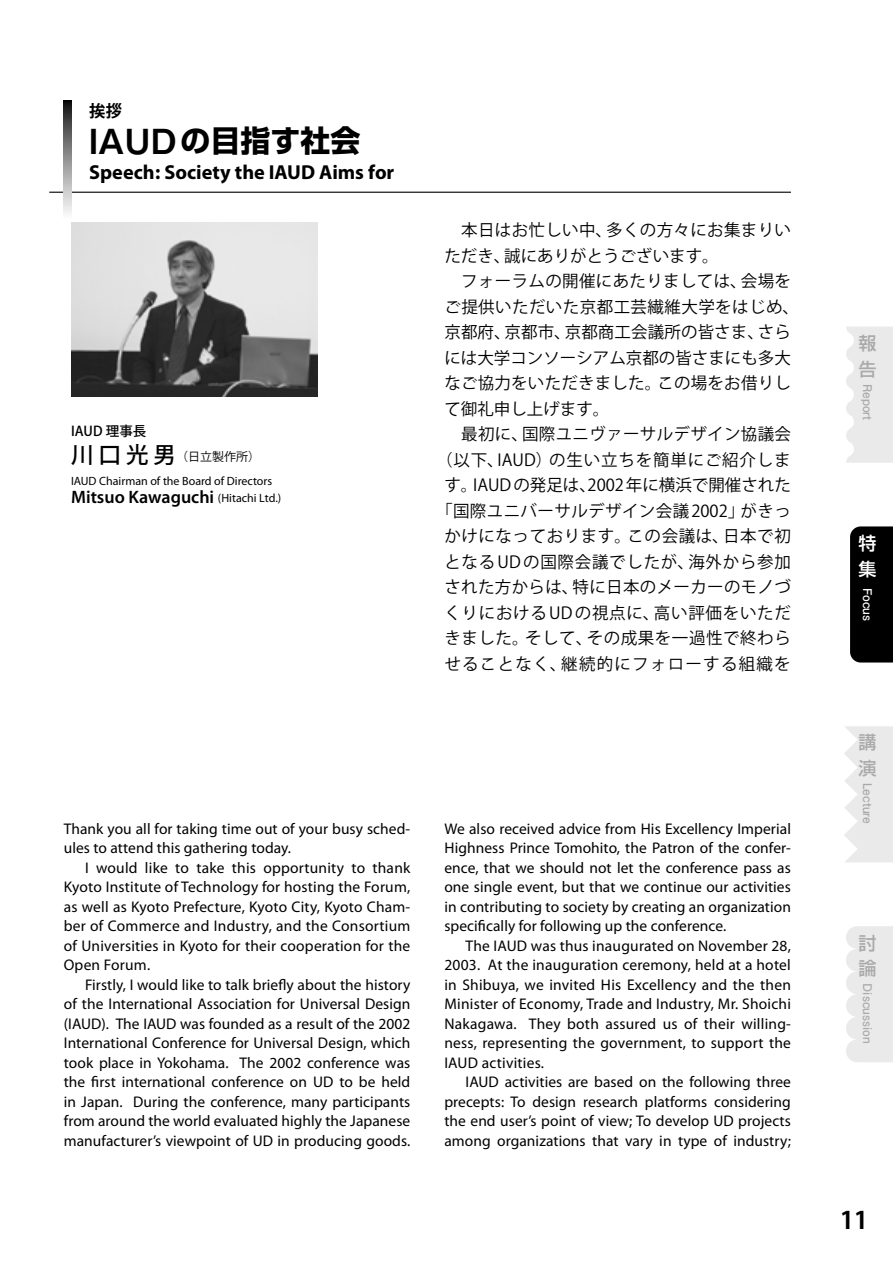
<style>
.page{position:relative;width:893px;height:1263px;background:#fff}
.page>*{position:absolute;margin:0;border:0;box-sizing:border-box;transform-origin:0 0}
.t1{font:700 30px "Shin Go Pro";color:#000}
.t2{font:700 24px "Koz Go Pro";color:#000}
.t3{font:700 20.25px "Myriad Pro";color:#000}
.t4{font:600 18px "Myriad Pro";color:#000}
.t5{font:500 18px/25.8px "Shin Go Pro";color:#aaa}
.t6{font:500 18px/25.8px "Shin Go Pro";color:#fff}
.t7{font:16.5px "Koz Go Pro";letter-spacing:.02em;color:#000}
.t8{font:16.5px "Koz Go Pro";color:#000}
.t9{font:16.5px "Koz Go Pro";letter-spacing:.045em;color:#000}
.t10{font:16.5px "Koz Go Pro";letter-spacing:.05em;color:#000}
.t11{font:16.5px "Koz Go Pro";letter-spacing:.075em;color:#000}
.t12{font:700 16.5px "Koz Go Pro";color:#000}
.t13{font:15.45px "Myriad Pro";letter-spacing:.005em;color:#000}
.t14{font:500 13.5px "Koz Go Pro";color:#000}
.t15{font:12px "Myriad Pro";color:#000}
.t16{font:700 12px "Futo Go B101 Pro";color:#aaa}
.t17{font:12px "Koz Go Pro";color:#000}
.t18{font:700 12px "Futo Go B101 Pro";color:#fff}
.s1{font-family:"Midashi Go Pro MB31";font-weight:400;font-size:34.5px}
.s2{font-weight:500;font-size:22.5px}
.s3{font-weight:400;font-size:12px}
</style>
<div class="page">
<svg style="left:846px;top:327px;width:47px;height:136px"></svg>
<div style="left:850px;top:526px;width:43px;height:136px;background:#000"></div>
<svg style="left:844px;top:726px;width:49px;height:136px"></svg>
<div style="left:846px;top:926px;width:47px;height:136px;background:#eaeaea"></div>
<hr style="left:49px;top:192px;width:742px;height:1px;background:#000">
<svg style="left:64px;top:100px;width:7px;height:113px"></svg>
<img style="left:71px;top:223px;width:247px;height:174px">
<p class="t12" style="left:89px;top:100px;width:35px">挨拶</p>
<h1 class="t1" style="left:89px;top:117px;width:273px"><span class="s1">IAUD</span>の目指す社会</h1>
<p class="t3" style="left:89px;top:161px;width:307px">Speech: Society the IAUD Aims for</p>
<p class="t14" style="left:71px;top:422px;width:77px">IAUD 理事長</p>
<p class="t17" style="left:71px;top:449px;width:191px"><span class="s2">川 口 光 男</span>（日立製作所）</p>
<p class="t15" style="left:71px;top:475px;width:203px">IAUD Chairman of the Board of Directors</p>
<p class="t4" style="left:71px;top:487px;width:212px">Mitsuo Kawaguchi <span class="s3">(Hitachi Ltd.)</span></p>
<p class="t7" style="left:444px;top:220px;width:348px">　本日はお忙しい中、多くの方々にお集まりい</p>
<p class="t8" style="left:444px;top:245px;width:276px">ただき、誠にありがとうございます。</p>
<p class="t7" style="left:444px;top:271px;width:348px">　フォーラムの開催にあたりましては、会場を</p>
<p class="t7" style="left:444px;top:296px;width:356px">ご提供いただいた京都工芸繊維大学をはじめ、</p>
<p class="t7" style="left:444px;top:322px;width:348px">京都府、京都市、京都商工会議所の皆さま、さら</p>
<p class="t8" style="left:444px;top:347px;width:348px">には大学コンソーシアム京都の皆さまにも多大</p>
<p class="t7" style="left:444px;top:373px;width:348px">なご協力をいただきました。この場をお借りし</p>
<p class="t8" style="left:444px;top:398px;width:166px">て御礼申し上げます。</p>
<p class="t7" style="left:444px;top:424px;width:348px">　最初に、国際ユニヴァーサルデザイン協議会</p>
<p class="t10" style="left:436px;top:449px;width:356px">（以下、IAUD）の生い立ちを簡単にご紹介しま</p>
<p class="t8" style="left:444px;top:475px;width:348px">す。IAUD の発足は、2002 年に横浜で開催された</p>
<p class="t7" style="left:436px;top:500px;width:356px">「国際ユニバーサルデザイン会議2002」がきっ</p>
<p class="t7" style="left:444px;top:526px;width:348px">かけになっております。この会議は、日本で初</p>
<p class="t9" style="left:444px;top:551px;width:348px">となるUDの国際会議でしたが、海外から参加</p>
<p class="t7" style="left:444px;top:577px;width:348px">された方からは、特に日本のメーカーのモノづ</p>
<p class="t9" style="left:444px;top:602px;width:348px">くりにおけるUDの視点に、高い評価をいただ</p>
<p class="t7" style="left:444px;top:628px;width:348px">きました。そして、その成果を一過性で終わら</p>
<p class="t11" style="left:444px;top:653px;width:348px">せることなく、継続的にフォローする組織を</p>
<p class="t13" style="left:64px;top:820px;width:348px">Thank you all for taking time out of your busy sched-</p>
<p class="t13" style="left:64px;top:839px;width:229px">ules to attend this gathering today.</p>
<p class="t13" style="left:85px;top:859px;width:327px">I would like to take this opportunity to thank</p>
<p class="t13" style="left:64px;top:878px;width:348px">Kyoto Institute of Technology for hosting the Forum,</p>
<p class="t13" style="left:64px;top:898px;width:348px">as well as Kyoto Prefecture, Kyoto City, Kyoto Cham-</p>
<p class="t13" style="left:64px;top:917px;width:348px">ber of Commerce and Industry, and the Consortium</p>
<p class="t13" style="left:64px;top:937px;width:348px">of Universities in Kyoto for their cooperation for the</p>
<p class="t13" style="left:64px;top:956px;width:88px">Open Forum.</p>
<p class="t13" style="left:85px;top:976px;width:327px">Firstly, I would like to talk briefly about the history</p>
<p class="t13" style="left:64px;top:995px;width:348px">of the International Association for Universal Design</p>
<p class="t13" style="left:64px;top:1015px;width:348px">(IAUD). The IAUD was founded as a result of the 2002</p>
<p class="t13" style="left:64px;top:1034px;width:348px">International Conference for Universal Design, which</p>
<p class="t13" style="left:64px;top:1054px;width:348px">took place in Yokohama. The 2002 conference was</p>
<p class="t13" style="left:64px;top:1073px;width:348px">the first international conference on UD to be held</p>
<p class="t13" style="left:64px;top:1093px;width:348px">in Japan. During the conference, many participants</p>
<p class="t13" style="left:64px;top:1112px;width:348px">from around the world evaluated highly the Japanese</p>
<p class="t13" style="left:64px;top:1132px;width:348px">manufacturer’s viewpoint of UD in producing goods.</p>
<p class="t13" style="left:444px;top:820px;width:348px">We also received advice from His Excellency Imperial</p>
<p class="t13" style="left:444px;top:839px;width:348px">Highness Prince Tomohito, the Patron of the confer-</p>
<p class="t13" style="left:444px;top:859px;width:348px">ence, that we should not let the conference pass as</p>
<p class="t13" style="left:444px;top:878px;width:348px">one single event, but that we continue our activities</p>
<p class="t13" style="left:444px;top:898px;width:348px">in contributing to society by creating an organization</p>
<p class="t13" style="left:444px;top:917px;width:283px">specifically for following up the conference.</p>
<p class="t13" style="left:466px;top:937px;width:327px">The IAUD was thus inaugurated on November 28,</p>
<p class="t13" style="left:444px;top:956px;width:348px">2003. At the inauguration ceremony, held at a hotel</p>
<p class="t13" style="left:444px;top:976px;width:348px">in Shibuya, we invited His Excellency and the then</p>
<p class="t13" style="left:444px;top:995px;width:348px">Minister of Economy, Trade and Industry, Mr. Shoichi</p>
<p class="t13" style="left:444px;top:1015px;width:348px">Nakagawa. They both assured us of their willing-</p>
<p class="t13" style="left:444px;top:1034px;width:348px">ness, representing the government, to support the</p>
<p class="t13" style="left:444px;top:1054px;width:101px">IAUD activities.</p>
<p class="t13" style="left:466px;top:1073px;width:327px">IAUD activities are based on the following three</p>
<p class="t13" style="left:444px;top:1093px;width:348px">precepts: To design research platforms considering</p>
<p class="t13" style="left:444px;top:1112px;width:348px">the end user’s point of view; To develop UD projects</p>
<p class="t13" style="left:444px;top:1132px;width:348px">among organizations that vary in type of industry;</p>
<p class="t5" style="left:859px;top:328px;width:19px">報告</p>
<p class="t16" style="left:877px;top:384px;width:38px;rotate:90deg">Report</p>
<p class="t6" style="left:859px;top:528px;width:19px">特集</p>
<p class="t18" style="left:877px;top:587px;width:35px;rotate:90deg">Focus</p>
<p class="t5" style="left:859px;top:727px;width:19px">講演</p>
<p class="t16" style="left:877px;top:783px;width:42px;rotate:90deg">Lecture</p>
<p class="t5" style="left:859px;top:928px;width:19px">討論</p>
<p class="t16" style="left:877px;top:983px;width:62px;rotate:90deg">Discussion</p>
<h2 class="t2" style="left:840px;top:1204px;width:29px">11</h2>
</div>
